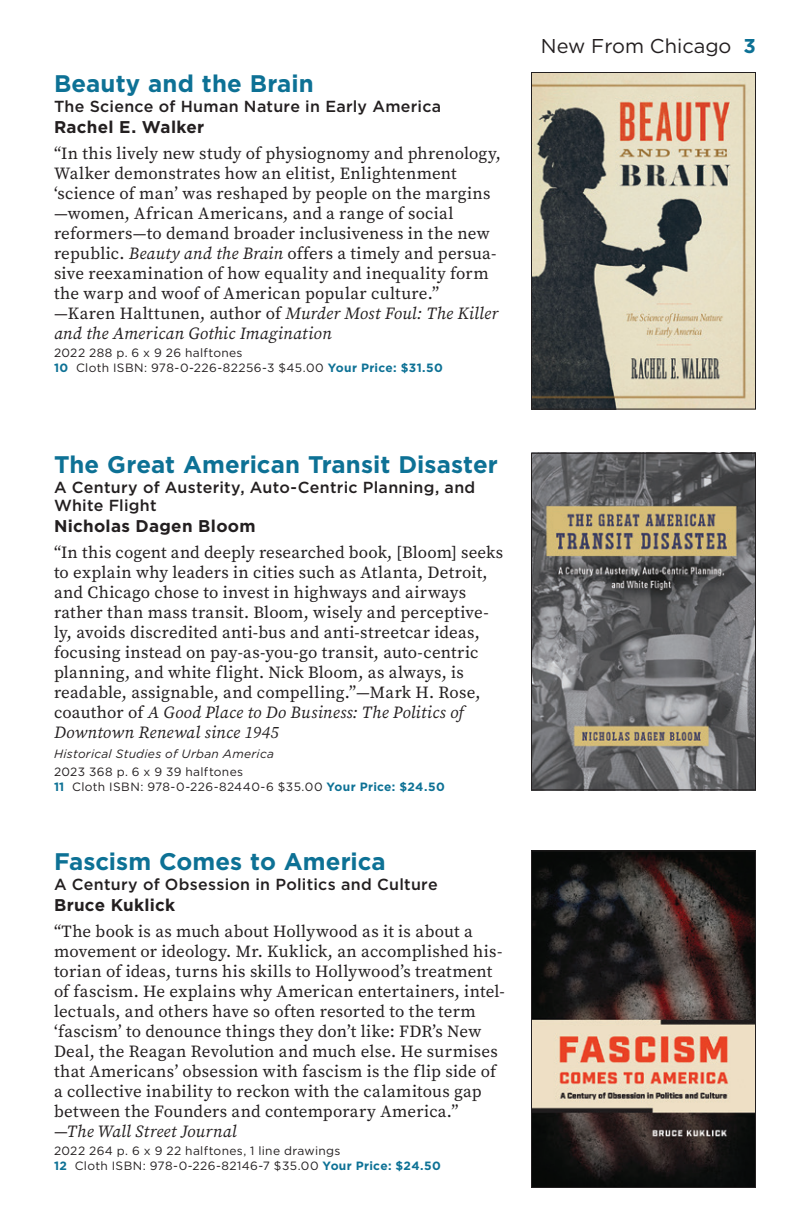
<style>
.page{position:relative;width:792px;height:1224px;background:#fff}
.page>*{position:absolute;margin:0;border:0;box-sizing:border-box;transform-origin:0 0}
._1title{font:700 24px "Gotham";letter-spacing:.005em;color:#0d7195}
._1title-2{font:20px "Gotham";color:#231f20}
._1title-3{font:17px/20px "Source Serif Pro";letter-spacing:.01em;color:#231f20}
._1text{font:17px/20px "Source Serif Pro";letter-spacing:.015em;color:#231f20}
._1author{font:700 17px "Gotham";letter-spacing:.015em;color:#231f20}
._1title-4{font:500 16px/18px "Gotham";letter-spacing:.015em;color:#231f20}
._1subtitle{font:500 16px "Gotham";letter-spacing:.015em;color:#231f20}
._1title-5{font:12px/15px "Gotham";letter-spacing:.03em;color:#231f20}
.biblisting{font:12px/15px "Gotham";letter-spacing:.025em;color:#231f20}
._1title-6{font:italic 12px/18.2px "Gotham";letter-spacing:.025em;color:#231f20}
.s1{font-family:"Gotham";font-weight:700}
.s2{font-style:italic}
.s3{font-weight:700;color:#0d7195}
.s4{font-style:normal}
</style>
<div class="page">
<img style="left:533px;top:74px;width:221px;height:334px">
<div style="left:531px;top:72px;width:225px;height:338px;border:1px solid #231f20"></div>
<img style="left:533px;top:852px;width:221px;height:334px">
<div style="left:531px;top:850px;width:225px;height:338px;border:1px solid #231f20"></div>
<img style="left:533px;top:455px;width:221px;height:333px">
<div style="left:531px;top:453px;width:225px;height:337px;border:1px solid #231f20"></div>
<p class="_1title" style="left:54px;top:69px;width:261px">Beauty and the Brain</p>
<p class="_1title-4" style="left:54px;top:97px;width:389px">The Science of Human Nature in Early America</p>
<p class="_1title-3" style="left:54px;top:114px;width:449px;line-height:26px"><span class="s1">Rachel E. Walker<br></span>“In this lively new study of physiognomy and phrenology,</p>
<p class="_1title-3" style="left:54px;top:163px;width:446px">Walker demonstrates how an elitist, Enlightenment ‘science of man’ was reshaped by people on the margins —women, African Americans, and a range of social reformers—to demand broader inclusiveness in the new republic. <span class="s2">Beauty and the Brain</span> offers a timely and persua&shy;sive reexamination of how equality and inequality form the warp and woof of American popular culture.” —Karen Halttunen, author of <span class="s2">Murder Most Foul: The Killer and the American Gothic Imagination</span></p>
<p class="_1title-5" style="left:54px;top:345px;width:390px">2022 288 p. 6 x 9 26 halftones<br><span class="s3">10</span> Cloth ISBN: 978-0-226-82256-3 $45.00 <span class="s3">Your Price: $31.50</span></p>
<p class="_1title" style="left:54px;top:450px;width:445px">The Great American Transit Disaster</p>
<p class="_1title-4" style="left:54px;top:478px;width:423px">A Century of Austerity, Auto-Centric Planning, and<br>White Flight</p>
<p class="_1title-3" style="left:54px;top:513px;width:451px;line-height:26px"><span class="s1">Nicholas Dagen Bloom<br></span>“In this cogent and deeply researched book, [Bloom] seeks</p>
<p class="_1title-3" style="left:54px;top:562px;width:436px">to explain why leaders in cities such as Atlanta, Detroit, and Chicago chose to invest in highways and airways rather than mass transit. Bloom, wisely and perceptive&shy;ly, avoids discredited anti‑bus and anti‑streetcar ideas, focusing instead on pay‑as‑you‑go transit, auto‑centric planning, and white flight. Nick Bloom, as always, is readable, assignable, and compelling.”—Mark H. Rose, coauthor of <span class="s2">A Good Place to Do Business: The Politics of Downtown Renewal since 1945</span></p>
<p class="_1title-6" style="left:54px;top:744px;width:221px">Historical Studies of Urban America<br><span class="s4">2023 368 p. 6 x 9 39 halftones</span></p>
<p class="_1title-5" style="left:54px;top:779px;width:392px"><span class="s3">11</span> Cloth ISBN: 978-0-226-82440-6 $35.00 <span class="s3">Your Price: $24.50</span></p>
<p class="_1title" style="left:54px;top:848px;width:333px">Fascism Comes to America</p>
<p class="_1subtitle" style="left:54px;top:874px;width:385px">A Century of Obsession in Politics and Culture</p>
<p class="_1author" style="left:54px;top:895px;width:123px">Bruce Kuklick</p>
<p class="_1text" style="left:54px;top:922px;width:452px">“The book is as much about Hollywood as it is about a movement or ideology. Mr. Kuklick, an accomplished his&shy;torian of ideas, turns his skills to Hollywood’s treatment of fascism. He explains why American entertainers, intel&shy;lectuals, and others have so often resorted to the term ‘fascism’ to denounce things they don’t like: FDR’s New Deal, the Reagan Revolution and much else. He surmises that Americans’ obsession with fascism is the flip side of a collective inability to reckon with the calamitous gap between the Founders and contemporary America.”<br>—<span class="s2">The Wall Street Journal</span></p>
<p class="biblisting" style="left:54px;top:1143px;width:388px">2022 264 p. 6 x 9 22 halftones, 1 line drawings<br><span class="s3">12</span> Cloth ISBN: 978-0-226-82146-7 $35.00 <span class="s3">Your Price: $24.50</span></p>
<p class="_1title-2" style="left:541px;top:33px;width:217px">New From Chicago <span class="s3">3</span></p>
</div>
